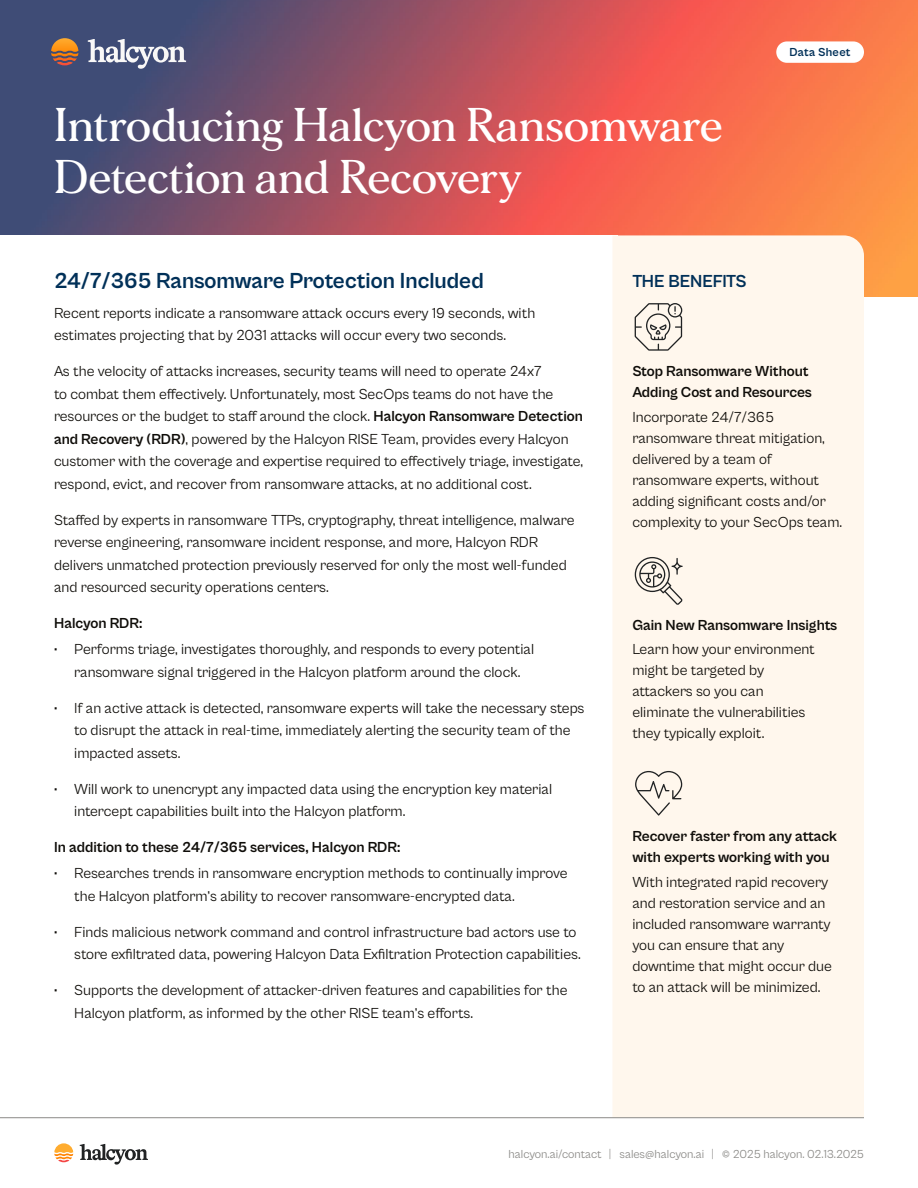
<style>
.page{position:relative;width:918px;height:1188px;background:#fff}
.page>*{position:absolute;margin:0;border:0;box-sizing:border-box;transform-origin:0 0}
.t1{font:600 45px/52.5px "Morion";letter-spacing:-.025em;color:#fff}
.t2{font:700 22.5px "Cabinet Grotesk";color:#003058}
.t3{font:700 18px "Cabinet Grotesk";letter-spacing:-.015em;color:#003058}
.t4{font:15px/21px "Cabinet Grotesk";color:#0f0d09}
.t5{font:700 15px/21px "Cabinet Grotesk";color:#0f0d09}
.t6{font:12px "Cabinet Grotesk";letter-spacing:-.005em;color:#8b8a87}
.t7{font:700 12px "Cabinet Grotesk";letter-spacing:.02em;color:#003058}
.s1{font-weight:700}
</style>
<div class="page">
<img style="left:0;top:0;width:918px;height:297px">
<div style="left:0;top:235px;width:618px;height:883px;background:#fff"></div>
<svg style="left:80px;top:1144px;width:68px;height:20px"></svg>
<svg style="left:54px;top:1143px;width:19px;height:19px"></svg>
<svg style="left:88px;top:39px;width:98px;height:30px"></svg>
<svg style="left:51px;top:38px;width:27px;height:27px"></svg>
<div style="left:776px;top:41px;width:88px;height:22px;background:#fff;border-radius:11px"></div>
<div style="left:613px;top:235px;width:251px;height:882px;background:#fff7ed"></div>
<hr style="left:0;top:1117px;width:864px;height:1px;background:#8b8a87">
<svg style="left:635px;top:303px;width:47px;height:48px;background:#d4cdc6"></svg>
<svg style="left:635px;top:557px;width:48px;height:48px;background:#d2ccc5"></svg>
<svg style="left:635px;top:771px;width:47px;height:45px;background:#e1dad2"></svg>
<h1 class="t1" style="left:53px;top:100px;width:671px">Introducing Halcyon Ransomware<br>Detection and Recovery</h1>
<p class="t7" style="left:790px;top:46px;width:63px">Data Sheet</p>
<h2 class="t2" style="left:54px;top:269px;width:431px">24/7/365 Ransomware Protection Included</h2>
<p class="t4" style="left:54px;top:302px;width:483px;line-height:22.5px">Recent reports indicate a ransomware attack occurs every 19 seconds, with estimates projecting that by 2031 attacks will occur every two seconds.</p>
<p class="t4" style="left:54px;top:360px;width:531px;line-height:22.5px">As the velocity of attacks increases, security teams will need to operate 24x7<br>to combat them effectively. Unfortunately, most SecOps teams do not have the resources or the budget to staff around the clock. <span class="s1">Halcyon Ransomware Detection and Recovery (RDR)</span>, powered by the Halcyon RISE Team, provides every Halcyon customer with the coverage and expertise required to effectively triage, investigate, respond, evict, and recover from ransomware attacks, at no additional cost.</p>
<p class="t4" style="left:54px;top:509px;width:522px;line-height:22.5px">Staffed by experts in ransomware TTPs, cryptography, threat intelligence, malware reverse engineering, ransomware incident response, and more, Halcyon RDR delivers unmatched protection previously reserved for only the most well-funded and resourced security operations centers.</p>
<p class="t4" style="left:54px;top:610px;width:482px;line-height:26px"><span class="s1">Halcyon RDR:<br>·</span> Performs triage, investigates thoroughly, and responds to every potential</p>
<p class="t4" style="left:74px;top:661px;width:448px">ransomware signal triggered in the Halcyon platform around the clock.</p>
<p class="t4" style="left:74px;top:697px;width:512px;line-height:22.5px;text-indent:-20px"><span class="s1">·</span> If an active attack is detected, ransomware experts will take the necessary steps to disrupt the attack in real-time, immediately alerting the security team of the impacted assets.</p>
<p class="t4" style="left:74px;top:778px;width:479px;line-height:22.5px;text-indent:-20px"><span class="s1">·</span> Will work to unencrypt any impacted data using the encryption key material intercept capabilities built into the Halcyon platform.</p>
<p class="t4" style="left:54px;top:834px;width:515px;line-height:26px"><span class="s1">In addition to these 24/7/365 services, Halcyon RDR:<br>·</span> Researches trends in ransomware encryption methods to continually improve</p>
<p class="t4" style="left:74px;top:885px;width:442px">the Halcyon platform’s ability to recover ransomware-encrypted data.</p>
<p class="t4" style="left:54px;top:921px;width:528px;line-height:22.5px;text-align:right"><span class="s1">·</span> Finds malicious network command and control infrastructure bad actors use to store exfiltrated data, powering Halcyon Data Exfiltration Protection capabilities.</p>
<p class="t4" style="left:74px;top:979px;width:495px;line-height:22.5px;text-indent:-20px"><span class="s1">·</span> Supports the development of attacker-driven features and capabilities for the<br>Halcyon platform, as informed by the other RISE team’s efforts.</p>
<p class="t3" style="left:632px;top:271px;width:116px">THE BENEFITS</p>
<p class="t5" style="left:632px;top:361px;width:181px">Stop Ransomware Without<br>Adding Cost and Resources</p>
<p class="t4" style="left:632px;top:406px;width:211px">Incorporate 24/7/365 ransomware threat mitigation, delivered by a team of ransomware experts, without adding significant costs and/or complexity to your SecOps team.</p>
<p class="t5" style="left:632px;top:615px;width:207px">Gain New Ransomware Insights</p>
<p class="t4" style="left:632px;top:639px;width:184px">Learn how your environment might be targeted by attackers so you can eliminate the vulnerabilities they typically exploit.</p>
<p class="t5" style="left:632px;top:826px;width:206px">Recover faster from any attack with experts working with you</p>
<p class="t4" style="left:632px;top:871px;width:201px">With integrated rapid recovery and restoration service and an included ransomware warranty you can ensure that any downtime that might occur due to an attack will be minimized.</p>
<p class="t6" style="left:509px;top:1147px;width:357px">halcyon.ai/contact | sales@halcyon.ai | © 2025 halcyon. 02.13.2025</p>
</div>
